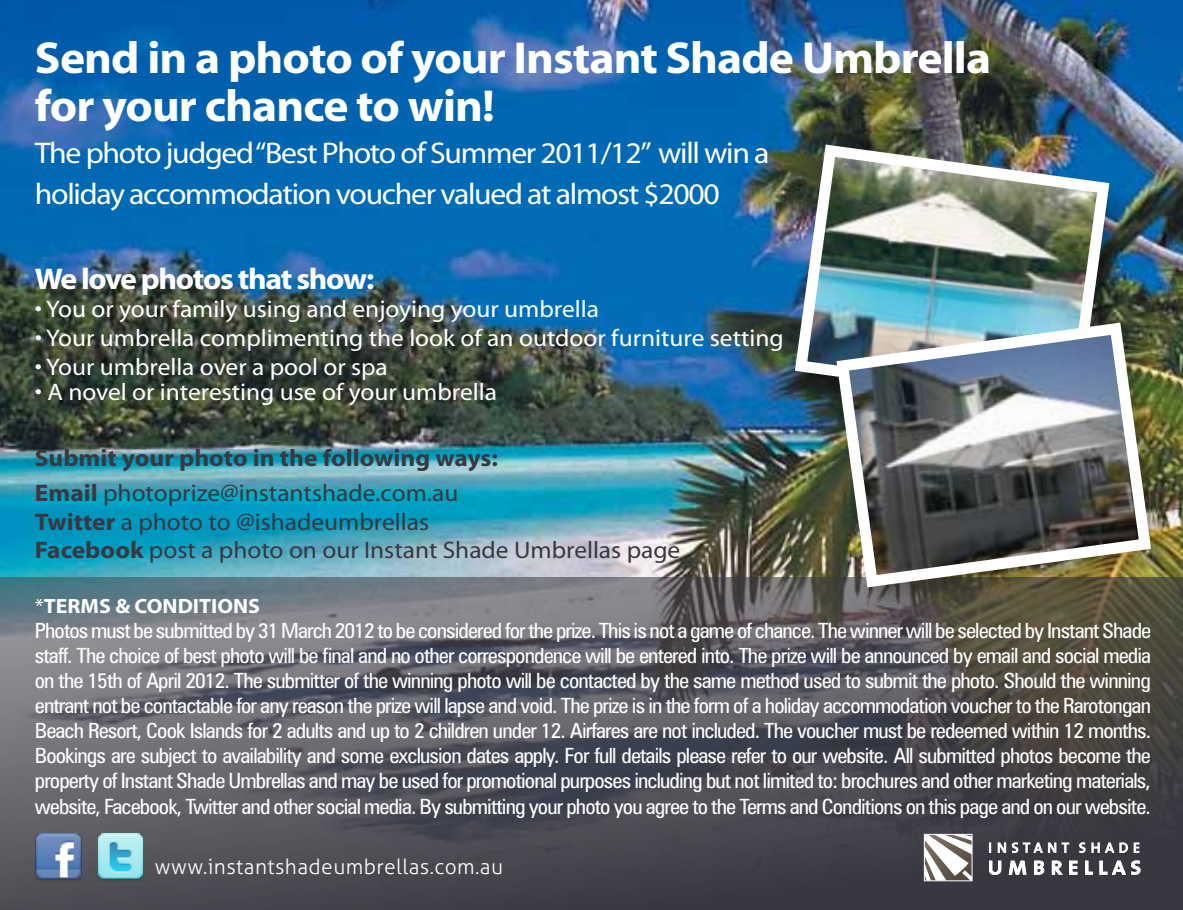
<style>
.page{position:relative;width:1183px;height:910px;background:#fff}
.page>*{position:absolute;margin:0;border:0;box-sizing:border-box;transform-origin:0 0}
.t1{font:700 45px/48px "Myriad";letter-spacing:-.02em;color:#fff;scale:1.06 1}
.t2{font:30px/40.2px "Myriad";letter-spacing:-.04em;color:#fff;scale:1.06 1}
.t3{font:700 30px "Myriad";letter-spacing:-.04em;color:#fff;scale:1.06 1}
.t4{font:24px "Myriad";color:#fff;scale:1.06 1}
.t5{font:24px/28.8px "Myriad";color:#383840;scale:1.06 1}
.t6{font:700 24px/34.8px "Myriad";color:#383840;scale:1.06 1}
.t7{font:condensed 21px/25.2px "Zurich BT";letter-spacing:-.04em;color:#fff;text-align:justify;scale:1.06 1}
.t8{font:300 21px "Aller";letter-spacing:.02em;color:#fff}
.t9{font:700 20.7px "Myriad";color:#fff;scale:1.06 1}
.s1{font-weight:400}
.s2{font-weight:700}
</style>
<div class="page">
<img style="left:0;top:0;width:1182px;height:577px">
<svg style="left:0;top:577px;width:1182px;height:333px;background:#55565c"></svg>
<div style="left:792px;top:142px;width:344px;height:296px;background:#000;opacity:.25"></div>
<img style="left:788px;top:138px;width:327px;height:278px">
<div style="left:833px;top:320px;width:345px;height:296px;background:#000;opacity:.25"></div>
<img style="left:830px;top:316px;width:326px;height:278px">
<svg style="left:925px;top:836px;width:45px;height:43px"></svg>
<div style="left:923px;top:834px;width:49px;height:47px;border:1px solid #fff"></div>
<svg style="left:988px;top:841px;width:152px;height:39px"></svg>
<img style="left:35px;top:834px;width:48px;height:48px">
<img style="left:96px;top:834px;width:48px;height:48px">
<h1 class="t1" style="left:35px;top:36px;width:903px">Send in a photo of your Instant Shade Umbrella for your chance to win!</h1>
<h2 class="t2" style="left:35px;top:134px;width:694px">The photo judged “Best Photo of Summer 2011/12” will win a holiday accommodation voucher valued at almost $2000</h2>
<h2 class="t3" style="left:35px;top:263px;width:322px">We love photos that show:</h2>
<p class="t4" style="left:35px;top:297px;width:533px">• You or your family using and enjoying your umbrella</p>
<p class="t4" style="left:35px;top:326px;width:707px">• Your umbrella complimenting the look of an outdoor furniture setting</p>
<p class="t4" style="left:35px;top:355px;width:334px">• Your umbrella over a pool or spa</p>
<p class="t4" style="left:35px;top:380px;width:437px">• A novel or interesting use of your umbrella</p>
<p class="t6" style="left:35px;top:441px;width:438px">Submit your photo in the following ways:<br>Email <span class="s1">photoprize@instantshade.com.au</span></p>
<p class="t5" style="left:35px;top:508px;width:610px"><span class="s2">Twitter</span> a photo to @ishadeumbrellas<br><span class="s2">Facebook</span> post a photo on our Instant Shade Umbrellas page</p>
<p class="t9" style="left:35px;top:595px;width:214px"><span class="s1">*</span>TERMS &amp; CONDITIONS</p>
<p class="t7" style="left:35px;top:618px;width:1054px">Photos must be submitted by 31 March 2012 to be considered for the prize. This is not a game of chance. The winner will be selected by Instant Shade staff. The choice of best photo will be final and no other correspondence will be entered into. The prize will be announced by email and social media on the 15th of April 2012. The submitter of the winning photo will be contacted by the same method used to submit the photo. Should the winning entrant not be contactable for any reason the prize will lapse and void. The prize is in the form of a holiday accommodation voucher to the Rarotongan Beach Resort, Cook Islands for 2 adults and up to 2 children under 12. Airfares are not included. The voucher must be redeemed within 12 months.<br>Bookings are subject to availability and some exclusion dates apply. For full details please refer to our website. All submitted photos become the property of Instant Shade Umbrellas and may be used for promotional purposes including but not limited to: brochures and other marketing materials, website, Facebook, Twitter and other social media. By submitting your photo you agree to the Terms and Conditions on this page and on our website.</p>
<p class="t8" style="left:155px;top:854px;width:349px">www.instantshadeumbrellas.com.au</p>
</div>
